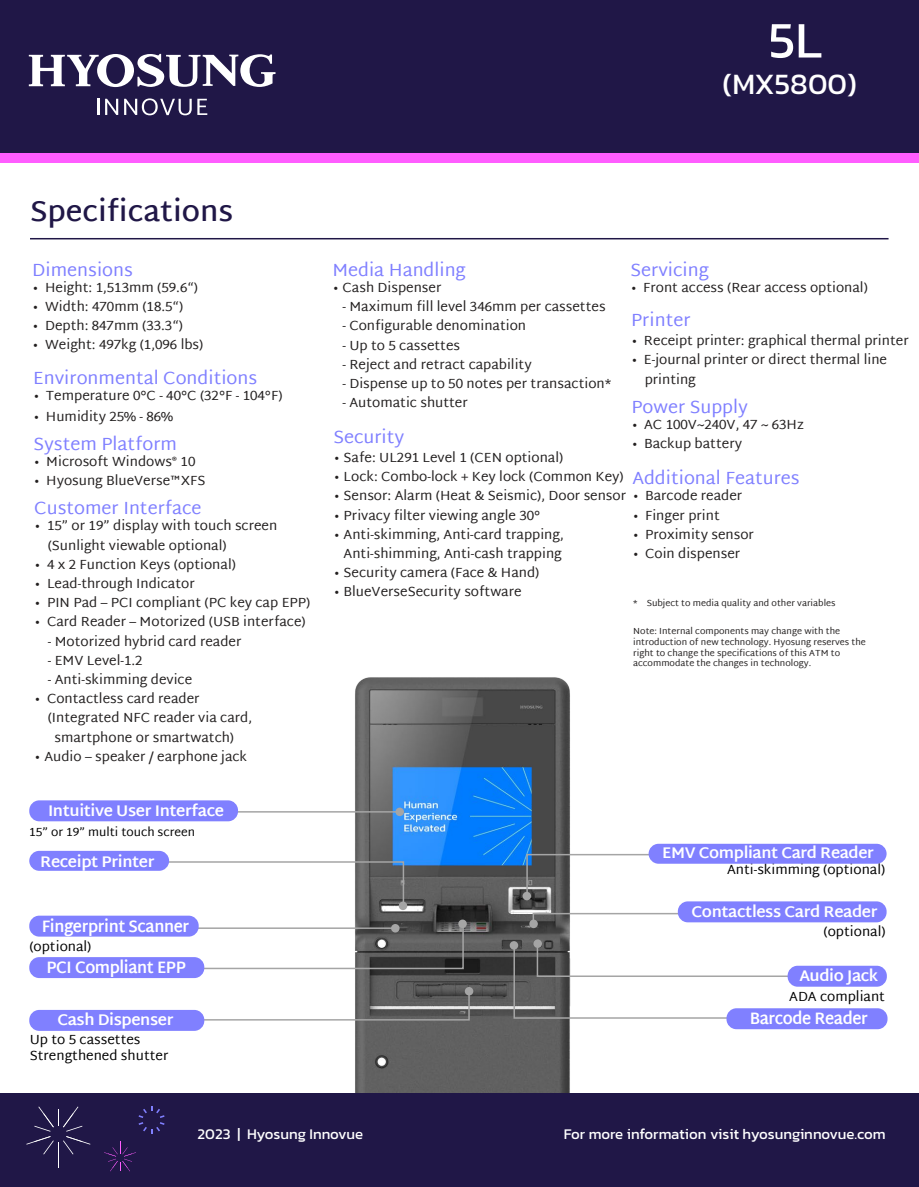
<style>
.page{position:relative;width:919px;height:1187px;background:#fff}
.page>*{position:absolute;margin:0;border:0;box-sizing:border-box;transform-origin:0 0}
.t1{font:51.75px "Kanit";color:#fff}
.t2{font:30px "Kanit";color:#fff}
.t3{font:600 28.5px "Martel Sans";color:#201747}
.t4{font:18px "Martel Sans";color:#8080ff}
.t5{font:700 16.95px "Martel Sans";letter-spacing:-.025em;color:#fff;scale:.92 1}
.t6{font:700 15.75px "Martel Sans";letter-spacing:-.025em;color:#fff}
.t7{font:15px "Kanit";color:#fff}
.t8{font:13.5px/19.2px "Martel Sans";color:#221f1f}
.t9{font:13.5px/16.2px "Martel Sans";color:#000}
.t10{font:12px "Martel Sans";color:#000}
.t11{font:9px/10.8px "Martel Sans";color:#221f1f}
</style>
<div class="page">
<img style="left:345px;top:677px;width:225px;height:415px">
<hr style="left:30px;top:238px;width:858px;height:1px;background:#201747">
<div style="left:0;top:0;width:918px;height:153px;background:#201747"></div>
<svg style="left:28px;top:54px;width:248px;height:62px"></svg>
<div style="left:0;top:153px;width:918px;height:10px;background:#ff5dff"></div>
<div style="left:398px;top:901px;width:9px;height:9px;background:#a5a5a5;border-radius:50%"></div>
<svg style="left:158px;top:860px;width:247px;height:45px"></svg>
<div style="left:0;top:1092px;width:918px;height:94px;background:#201747"></div>
<svg style="left:139px;top:1106px;width:25px;height:27px"></svg>
<svg style="left:26px;top:1106px;width:64px;height:61px"></svg>
<svg style="left:104px;top:1141px;width:32px;height:30px"></svg>
<svg style="left:525px;top:853px;width:274px;height:43px"></svg>
<svg style="left:238px;top:810px;width:157px;height:3px"></svg>
<div style="left:29px;top:850px;width:140px;height:20px;background:#8080ff;border-radius:10px"></div>
<div style="left:522px;top:891px;width:9px;height:9px;background:#a5a5a5;border-radius:50%"></div>
<svg style="left:529px;top:919px;width:9px;height:9px"></svg>
<svg style="left:532px;top:912px;width:193px;height:14px"></svg>
<div style="left:677px;top:901px;width:209px;height:21px;background:#8080ff;border-radius:10px"></div>
<div style="left:533px;top:939px;width:9px;height:8px;background:#a5a5a5;border-radius:50%"></div>
<div style="left:787px;top:965px;width:99px;height:21px;background:#8080ff;border-radius:10px"></div>
<div style="left:465px;top:986px;width:8px;height:9px;background:#a5a5a5;border-radius:50%"></div>
<svg style="left:203px;top:991px;width:267px;height:30px"></svg>
<div style="left:29px;top:1009px;width:175px;height:21px;background:#8080ff;border-radius:10px"></div>
<div style="left:395px;top:807px;width:9px;height:9px;background:#a5a5a5;border-radius:50%"></div>
<svg style="left:458px;top:919px;width:9px;height:9px"></svg>
<div style="left:29px;top:957px;width:175px;height:20px;background:#8080ff;border-radius:10px"></div>
<svg style="left:127px;top:921px;width:337px;height:48px"></svg>
<div style="left:29px;top:915px;width:170px;height:21px;background:#8080ff;border-radius:10px"></div>
<svg style="left:512px;top:945px;width:283px;height:74px"></svg>
<div style="left:726px;top:1008px;width:161px;height:21px;background:#8080ff;border-radius:10px"></div>
<div style="left:509px;top:941px;width:9px;height:8px;background:#a5a5a5;border-radius:50%"></div>
<div style="left:391px;top:923px;width:8px;height:9px;background:#a5a5a5;border-radius:50%"></div>
<div style="left:29px;top:800px;width:209px;height:21px;background:#8080ff;border-radius:10px"></div>
<div style="left:648px;top:843px;width:238px;height:20px;background:#8080ff;border-radius:10px"></div>
<h1 class="t1" style="left:768px;top:3px;width:55px">5L</h1>
<h2 class="t2" style="left:722px;top:62px;width:136px">(MX5800)</h2>
<h3 class="t3" style="left:30px;top:194px;width:205px">Specifications</h3>
<h3 class="t4" style="left:32px;top:259px;width:102px">Dimensions</h3>
<p class="t8" style="left:32px;top:277px;width:167px">• Height: 1,513mm (59.6“)</p>
<p class="t8" style="left:32px;top:297px;width:152px">• Width: 470mm (18.5“)</p>
<p class="t8" style="left:32px;top:316px;width:152px">• Depth: 847mm (33.3“)</p>
<p class="t8" style="left:32px;top:335px;width:173px">• Weight: 497kg (1,096 lbs)</p>
<h3 class="t4" style="left:33px;top:367px;width:225px">Environmental Conditions</h3>
<p class="t8" style="left:33px;top:385px;width:251px">• Temperature 0°C - 40°C (32°F - 104°F)</p>
<p class="t8" style="left:33px;top:406px;width:141px">• Humidity 25% - 86%</p>
<h3 class="t4" style="left:34px;top:433px;width:145px">System Platform</h3>
<p class="t8" style="left:34px;top:451px;width:163px">• Microsoft Windows® 10</p>
<p class="t8" style="left:34px;top:471px;width:173px">• Hyosung BlueVerse™XFS</p>
<h3 class="t4" style="left:34px;top:497px;width:169px">Customer Interface</h3>
<p class="t8" style="left:48px;top:516px;width:231px;text-indent:-14px">• 15” or 19” display with touch screen (Sunlight viewable optional)</p>
<p class="t8" style="left:34px;top:554px;width:203px">• 4 x 2 Function Keys (optional)</p>
<p class="t8" style="left:34px;top:573px;width:162px">• Lead-through Indicator</p>
<p class="t8" style="left:34px;top:593px;width:277px">• PIN Pad – PCI compliant (PC key cap EPP)</p>
<p class="t8" style="left:34px;top:612px;width:273px">• Card Reader – Motorized (USB interface)</p>
<p class="t8" style="left:48px;top:631px;width:195px">- Motorized hybrid card reader</p>
<p class="t8" style="left:48px;top:650px;width:96px">- EMV Level-1.2</p>
<p class="t8" style="left:48px;top:669px;width:146px">- Anti-skimming device</p>
<p class="t8" style="left:34px;top:689px;width:167px">• Contactless card reader</p>
<p class="t8" style="left:48px;top:708px;width:206px">(Integrated NFC reader via card,</p>
<p class="t8" style="left:54px;top:727px;width:181px">smartphone or smartwatch)</p>
<p class="t8" style="left:34px;top:746px;width:214px">• Audio – speaker / earphone jack</p>
<p class="t6" style="left:48px;top:801px;width:177px">Intuitive User Interface</p>
<p class="t10" style="left:29px;top:824px;width:167px">15” or 19” multi touch screen</p>
<p class="t6" style="left:40px;top:852px;width:116px">Receipt Printer</p>
<p class="t5" style="left:42px;top:915px;width:162px">Fingerprint Scanner</p>
<p class="t9" style="left:29px;top:937px;width:64px">(optional)</p>
<p class="t5" style="left:47px;top:957px;width:153px">PCI Compliant EPP</p>
<p class="t6" style="left:57px;top:1010px;width:118px">Cash Dispenser</p>
<p class="t9" style="left:30px;top:1030px;width:140px">Up to 5 cassettes<br>Strengthened shutter</p>
<h3 class="t4" style="left:332px;top:259px;width:135px">Media Handling</h3>
<p class="t8" style="left:332px;top:278px;width:111px">• Cash Dispenser</p>
<p class="t8" style="left:342px;top:297px;width:264px">- Maximum fill level 346mm per cassettes</p>
<p class="t8" style="left:342px;top:316px;width:185px">- Configurable denomination</p>
<p class="t8" style="left:342px;top:335px;width:119px">- Up to 5 cassettes</p>
<p class="t8" style="left:342px;top:354px;width:191px">- Reject and retract capability</p>
<p class="t8" style="left:342px;top:374px;width:270px">- Dispense up to 50 notes per transaction*</p>
<p class="t8" style="left:342px;top:393px;width:127px">- Automatic shutter</p>
<h3 class="t4" style="left:333px;top:426px;width:72px">Security</h3>
<p class="t8" style="left:333px;top:447px;width:231px">• Safe: UL291 Level 1 (CEN optional)</p>
<p class="t8" style="left:333px;top:467px;width:292px">• Lock: Combo-lock + Key lock (Common Key)</p>
<p class="t8" style="left:333px;top:486px;width:294px">• Sensor: Alarm (Heat &amp; Seismic), Door sensor</p>
<p class="t8" style="left:333px;top:505px;width:208px">• Privacy filter viewing angle 30°</p>
<p class="t8" style="left:333px;top:524px;width:232px;text-align:right">• Anti-skimming, Anti-card trapping,<br>Anti-shimming, Anti-cash trapping</p>
<p class="t8" style="left:333px;top:563px;width:207px">• Security camera (Face &amp; Hand)</p>
<p class="t8" style="left:333px;top:582px;width:190px">• BlueVerseSecurity software</p>
<h3 class="t4" style="left:630px;top:259px;width:80px">Servicing</h3>
<p class="t8" style="left:630px;top:278px;width:239px">• Front access (Rear access optional)</p>
<h3 class="t4" style="left:631px;top:309px;width:61px">Printer</h3>
<p class="t8" style="left:631px;top:331px;width:279px">• Receipt printer: graphical thermal printer</p>
<p class="t8" style="left:644px;top:350px;width:244px;text-indent:-14px">• E-journal printer or direct thermal line printing</p>
<h3 class="t4" style="left:631px;top:396px;width:118px">Power Supply</h3>
<p class="t8" style="left:631px;top:415px;width:174px">• AC 100V~240V, 47 ~ 63Hz</p>
<p class="t8" style="left:631px;top:434px;width:112px">• Backup battery</p>
<h3 class="t4" style="left:632px;top:467px;width:169px">Additional Features</h3>
<p class="t8" style="left:632px;top:486px;width:111px">• Barcode reader</p>
<p class="t8" style="left:632px;top:505px;width:89px">• Finger print</p>
<p class="t8" style="left:632px;top:524px;width:123px">• Proximity sensor</p>
<p class="t8" style="left:632px;top:543px;width:109px">• Coin dispenser</p>
<p class="t11" style="left:633px;top:597px;width:204px">* Subject to media quality and other variables</p>
<p class="t11" style="left:633px;top:625px;width:234px">Note: Internal components may change with the introduction of new technology. Hyosung reserves the right to change the specifications of this ATM to accommodate the changes in technology.</p>
<p class="t6" style="left:662px;top:843px;width:213px">EMV Compliant Card Reader</p>
<p class="t9" style="left:727px;top:860px;width:160px">Anti-skimming (optional)</p>
<p class="t6" style="left:691px;top:902px;width:188px">Contactless Card Reader</p>
<p class="t9" style="left:823px;top:923px;width:64px">(optional)</p>
<p class="t6" style="left:799px;top:966px;width:81px">Audio Jack</p>
<p class="t9" style="left:789px;top:987px;width:97px">ADA compliant</p>
<p class="t5" style="left:749px;top:1008px;width:130px">Barcode Reader</p>
<p class="t7" style="left:198px;top:1122px;width:167px">2023 | Hyosung Innovue</p>
<p class="t7" style="left:564px;top:1122px;width:323px">For more information visit hyosunginnovue.com</p>
</div>
